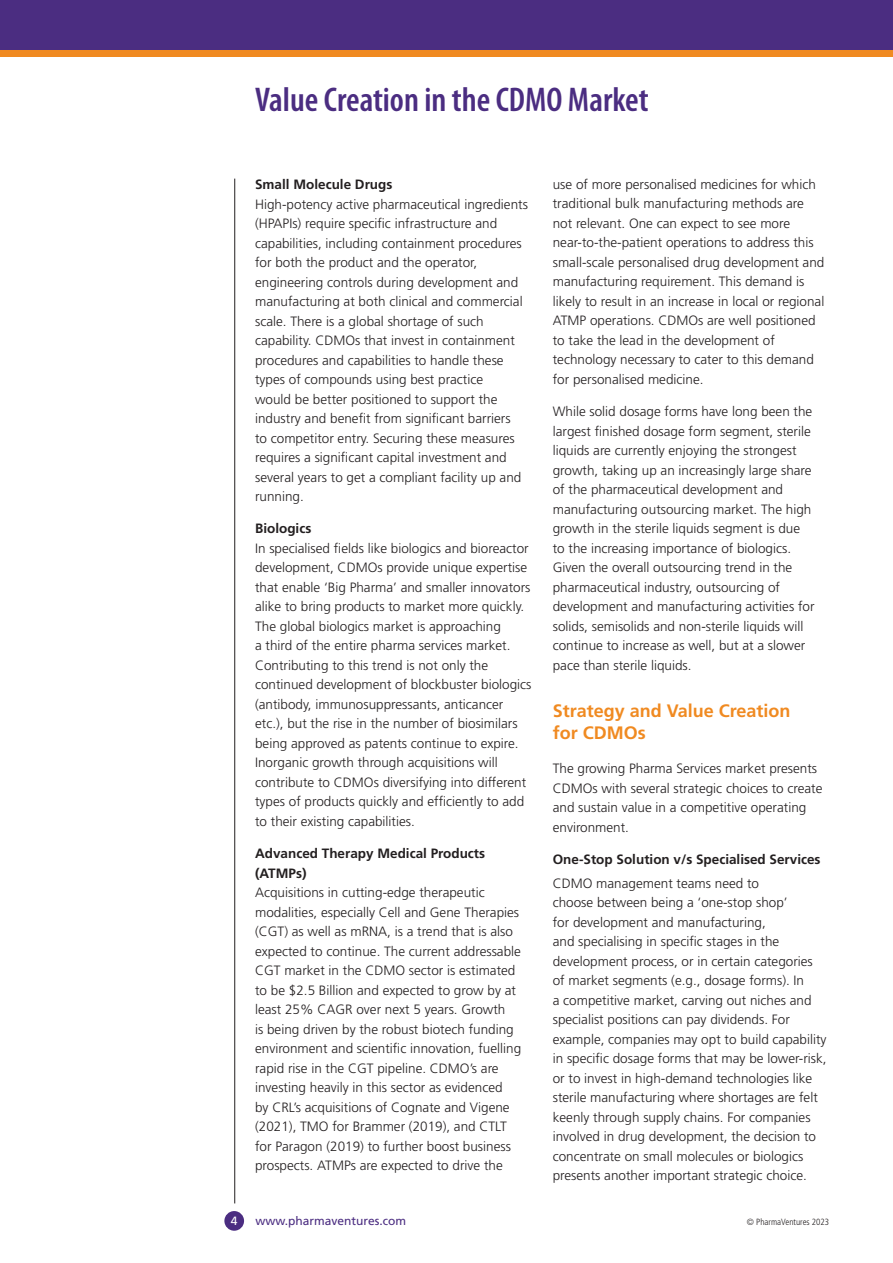
<style>
.page{position:relative;width:893px;height:1263px;background:#fff}
.page>*{position:absolute;margin:0;border:0;box-sizing:border-box;transform-origin:0 0}
.t1{font:600 condensed 34.5px "Myriad Pro";color:#4b2d81}
.t2{font:700 18px/21.6px "Frutiger";color:#f08a21}
.t3{font:300 13.5px/19.5px "Frutiger";color:#231f20}
.t4{font:700 13.5px/19.5px "Frutiger";color:#231f20}
.t5{font:12px "Frutiger";color:#4b2d81}
.t6{font:12px "Frutiger";color:#fff}
.t7{font:300 condensed 9px "Frutiger";color:#231f20}
</style>
<div class="page">
<div style="left:0;top:0;width:893px;height:52px;background:#4b2d81"></div>
<div style="left:0;top:50px;width:893px;height:7px;background:#f08a21"></div>
<div style="left:224px;top:1211px;width:20px;height:20px;background:#4b2d81;border-radius:50%"></div>
<hr style="left:234px;top:179px;width:1px;height:1024px;background:#231f20">
<h1 class="t1" style="left:255px;top:78px;width:395px">Value Creation in the CDMO Market</h1>
<p class="t4" style="left:255px;top:175px;width:139px">Small Molecule Drugs</p>
<p class="t3" style="left:255px;top:194px;width:274px">High-potency active pharmaceutical ingredients (HPAPIs) require specific infrastructure and capabilities, including containment procedures for both the product and the operator, engineering controls during development and manufacturing at both clinical and commercial scale. There is a global shortage of such capability. CDMOs that invest in containment procedures and capabilities to handle these types of compounds using best practice<br>would be better positioned to support the industry and benefit from significant barriers<br>to competitor entry. Securing these measures requires a significant capital investment and several years to get a compliant facility up and running.</p>
<p class="t4" style="left:255px;top:519px;width:58px">Biologics</p>
<p class="t3" style="left:255px;top:538px;width:278px">In specialised fields like biologics and bioreactor development, CDMOs provide unique expertise that enable ‘Big Pharma’ and smaller innovators alike to bring products to market more quickly.<br>The global biologics market is approaching<br>a third of the entire pharma services market.<br>Contributing to this trend is not only the continued development of blockbuster biologics (antibody, immunosuppressants, anticancer etc.), but the rise in the number of biosimilars being approved as patents continue to expire.<br>Inorganic growth through acquisitions will contribute to CDMOs diversifying into different types of products quickly and efficiently to add to their existing capabilities.</p>
<p class="t4" style="left:255px;top:843px;width:232px">Advanced Therapy Medical Products (ATMPs)</p>
<p class="t3" style="left:255px;top:883px;width:268px">Acquisitions in cutting-edge therapeutic modalities, especially Cell and Gene Therapies (CGT) as well as mRNA, is a trend that is also expected to continue. The current addressable CGT market in the CDMO sector is estimated to be $2.5 Billion and expected to grow by at least 25% CAGR over next 5 years. Growth<br>is being driven by the robust biotech funding environment and scientific innovation, fuelling rapid rise in the CGT pipeline. CDMO’s are investing heavily in this sector as evidenced<br>by CRL’s acquisitions of Cognate and Vigene (2021), TMO for Brammer (2019), and CTLT for Paragon (2019) to further boost business prospects. ATMPs are expected to drive the</p>
<p class="t3" style="left:553px;top:174px;width:273px">use of more personalised medicines for which traditional bulk manufacturing methods are not relevant. One can expect to see more near-to-the-patient operations to address this small-scale personalised drug development and manufacturing requirement. This demand is likely to result in an increase in local or regional ATMP operations. CDMOs are well positioned to take the lead in the development of technology necessary to cater to this demand for personalised medicine.</p>
<p class="t3" style="left:553px;top:402px;width:263px">While solid dosage forms have long been the largest finished dosage form segment, sterile liquids are currently enjoying the strongest growth, taking up an increasingly large share of the pharmaceutical development and manufacturing outsourcing market. The high growth in the sterile liquids segment is due to the increasing importance of biologics.<br>Given the overall outsourcing trend in the pharmaceutical industry, outsourcing of development and manufacturing activities for solids, semisolids and non-sterile liquids will continue to increase as well, but at a slower pace than sterile liquids.</p>
<h2 class="t2" style="left:553px;top:700px;width:239px">Strategy and Value Creation for CDMOs</h2>
<p class="t3" style="left:553px;top:759px;width:271px">The growing Pharma Services market presents CDMOs with several strategic choices to create and sustain value in a competitive operating environment.</p>
<p class="t4" style="left:553px;top:849px;width:269px">One-Stop Solution v/s Specialised Services</p>
<p class="t3" style="left:553px;top:873px;width:275px">CDMO management teams need to<br>choose between being a ‘one-stop shop’<br>for development and manufacturing,<br>and specialising in specific stages in the development process, or in certain categories of market segments (e.g., dosage forms). In<br>a competitive market, carving out niches and specialist positions can pay dividends. For example, companies may opt to build capability in specific dosage forms that may be lower-risk, or to invest in high-demand technologies like sterile manufacturing where shortages are felt keenly through supply chains. For companies involved in drug development, the decision to concentrate on small molecules or biologics presents another important strategic choice.</p>
<p class="t6" style="left:231px;top:1214px;width:8px">4</p>
<p class="t5" style="left:255px;top:1214px;width:152px">www.pharmaventures.com</p>
<p class="t7" style="left:747px;top:1217px;width:84px">© PharmaVentures 2023</p>
</div>
